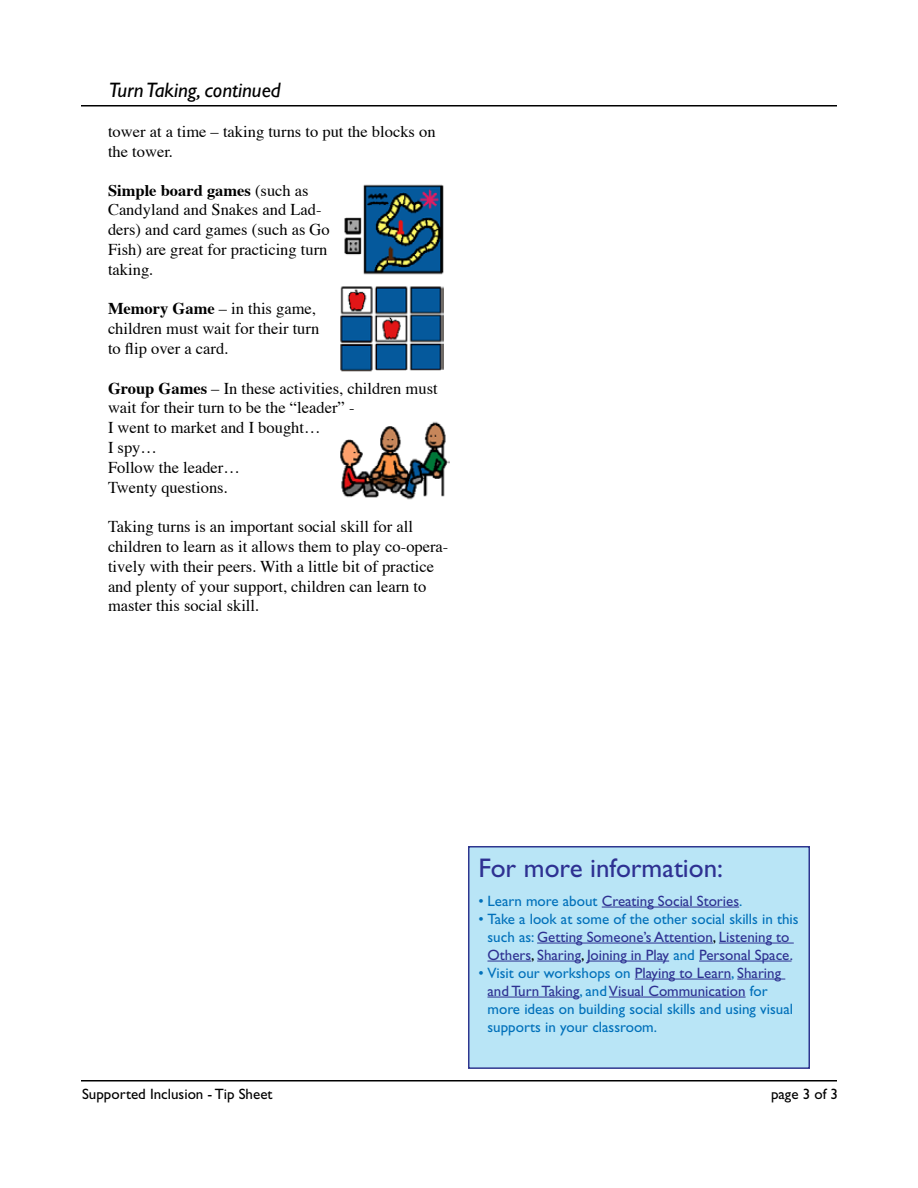
<style>
.page{position:relative;width:918px;height:1188px;background:#fff}
.page>*{position:absolute;margin:0;border:0;box-sizing:border-box;transform-origin:0 0}
.t1{font:27px "Gill Sans";color:#2e3192}
.t2{font:italic 21px "Gill Sans";color:#000}
.t3{font:16.5px/19.8px "Times";color:#000}
.t4{font:16.2px/19.5px "Times";color:#000}
.t5{font:700 16.2px "Times";color:#000}
.t6{font:15px/18px "Gill Sans";color:#2e3192;text-align:center}
.t7{font:15px/18px "Gill Sans";color:#0070ba}
.t8{font:15px "Gill Sans";color:#000}
.s1{font-weight:400}
.s2{font-size:16.2px}
.s3{font-weight:700}
.s4{color:#0070ba}
.s5{color:#000}
.s6{color:#2e3192}
</style>
<div class="page">
<hr style="left:81px;top:1080px;width:756px;height:2px;background:#000">
<hr style="left:81px;top:105px;width:756px;height:1px;background:#000">
<img style="left:344px;top:184px;width:100px;height:91px">
<img style="left:340px;top:286px;width:104px;height:86px">
<img style="left:340px;top:421px;width:110px;height:79px">
<div style="left:469px;top:847px;width:340px;height:221px;background:#b9e5f6"></div>
<hr style="left:602px;top:907px;width:137px;height:1px;background:#2e3192">
<hr style="left:537px;top:943px;width:176px;height:1px;background:#2e3192">
<hr style="left:719px;top:943px;width:75px;height:1px;background:#2e3192">
<hr style="left:488px;top:961px;width:43px;height:1px;background:#2e3192">
<hr style="left:537px;top:961px;width:44px;height:1px;background:#2e3192">
<hr style="left:587px;top:961px;width:82px;height:1px;background:#2e3192">
<hr style="left:699px;top:961px;width:93px;height:1px;background:#2e3192">
<hr style="left:635px;top:979px;width:96px;height:1px;background:#2e3192">
<hr style="left:737px;top:979px;width:48px;height:1px;background:#2e3192">
<hr style="left:488px;top:997px;width:92px;height:1px;background:#2e3192">
<hr style="left:609px;top:997px;width:137px;height:1px;background:#2e3192">
<div style="left:468px;top:846px;width:342px;height:223px;border:2px solid #2e368f"></div>
<p class="t2" style="left:109px;top:78px;width:174px">Turn Taking, continued</p>
<p class="t4" style="left:108px;top:120px;width:329px">tower at a time – taking turns to put the blocks on the tower.</p>
<p class="t5" style="left:108px;top:175px;width:202px">Simple board games <span class="s1">(such as</span></p>
<p class="t3" style="left:108px;top:199px;width:223px"><span class="s2">Candyland and</span> Snakes and Lad&shy;ders) and card games (such as Go<br>Fish) are great for practicing turn taking.</p>
<p class="t3" style="left:108px;top:298px;width:213px"><span class="s3">Memory Game</span> – in this game, children must wait for their turn to flip over a card.</p>
<p class="t3" style="left:108px;top:377px;width:331px"><span class="s3">Group Games</span> – In these activities, children must wait for their turn to be the “leader” -<br>I went to market and I bought…<br>I spy…<br>Follow the leader…<br>Twenty questions.</p>
<p class="t3" style="left:108px;top:515px;width:342px">Taking turns is an important social skill for all children to learn as it allows them to play co-opera&shy;tively with their peers. With a little bit of practice and plenty of your support, children can learn to master this social skill.</p>
<h1 class="t1" style="left:478px;top:852px;width:246px">For more information:</h1>
<p class="t6" style="left:478px;top:892px;width:265px"><span class="s4">• Learn more about</span> Creating Social Stories<span class="s4">.</span></p>
<p class="t6" style="left:479px;top:910px;width:322px"><span class="s4">• Take a look at some of the other social skills in this such as:</span> Getting Someone’s Attention<span class="s5">,</span> Listening to<br>Others<span class="s5">,</span> Sharing<span class="s5">,</span> Joining in Play <span class="s4">and</span> Personal Space.</p>
<p class="t7" style="left:488px;top:964px;width:307px;text-indent:-9px">• Visit our workshops on <span class="s6">Playing to Learn</span>, <span class="s6">Sharing and Turn Taking</span>, and <span class="s6">Visual Communication</span> for more ideas on building social skills and using visual supports in your classroom.</p>
<p class="t8" style="left:82px;top:1085px;width:192px">Supported Inclusion - Tip Sheet</p>
<p class="t8" style="left:771px;top:1085px;width:69px">page of 3</p>
</div>
